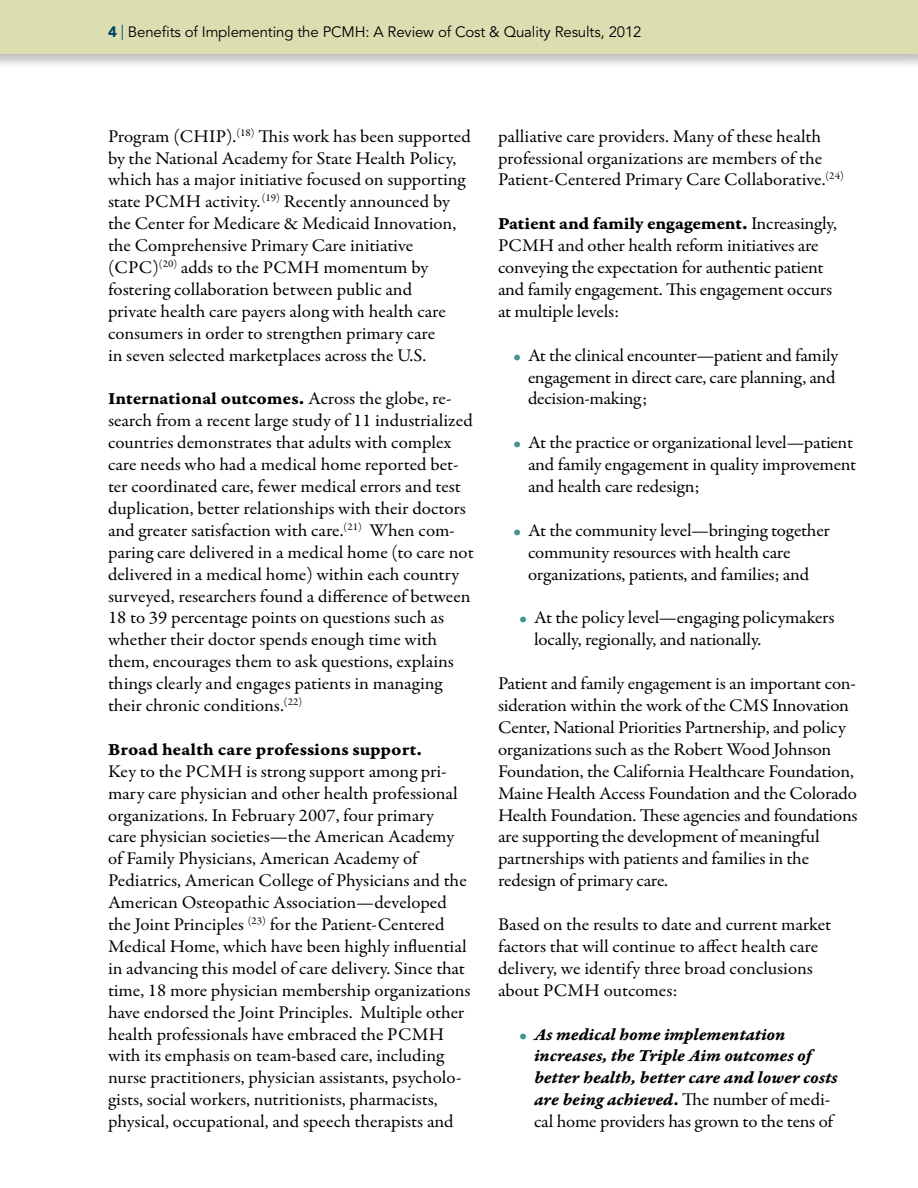
<style>
.page{position:relative;width:918px;height:1188px;background:#fff}
.page>*{position:absolute;margin:0;border:0;box-sizing:border-box;transform-origin:0 0}
.t1{font:18px/21.9px "Garamond Premr Pro";letter-spacing:-.005em;color:#000;scale:1.05 1}
.t2{font:18px/21.9px "Garamond Premr Pro Bd It Capt";letter-spacing:-.01em;color:#000;scale:1.05 1}
.t3{font:18px "Garamond Premr Pro Bd Capt";letter-spacing:-.005em;color:#000;scale:1.05 1}
.t4{font:15px "Avenir LT Std";letter-spacing:-.01em;color:#000}
.s1{font-weight:900;color:#004261}
.s2{color:#004261}
.s3{font-family:"Garamond Premr Pro"}
.s4{color:#429591}
.s5{font-family:"Garamond Premr Pro";color:#429591}
</style>
<div class="page">
<div style="left:0;top:0;width:918px;height:68px;background:#000;opacity:.25"></div>
<div style="left:0;top:0;width:918px;height:54px;background:#dcdeb1"></div>
<p class="t4" style="left:108px;top:23px;width:535px"><span class="s1">4</span> <span class="s2">|</span> Benefits of Implementing the PCMH: A Review of Cost &amp; Quality Results, 2012</p>
<p class="t1" style="left:108px;top:125px;width:347px">Program (CHIP).<sup>(18)</sup> This work has been supported by the National Academy for State Health Policy, which has a major initiative focused on supporting state PCMH activity.<sup>(19)</sup> Recently announced by the Center for Medicare &amp; Medicaid Innovation, the Comprehensive Primary Care initiative (CPC)<sup>(20)</sup> adds to the PCMH momentum by fostering collaboration between public and<br>private health care payers along with health care consumers in order to strengthen primary care<br>in seven selected marketplaces across the U.S.</p>
<p class="t3" style="left:108px;top:388px;width:329px">International outcomes. <span class="s3">Across the globe, re-</span></p>
<p class="t1" style="left:108px;top:410px;width:350px">search from a recent large study of 11 industrialized countries demonstrates that adults with complex care needs who had a medical home reported bet&shy;ter coordinated care, fewer medical errors and test duplication, better relationships with their doctors and greater satisfaction with care.<sup>(21)</sup> When com&shy;paring care delivered in a medical home (to care not delivered in a medical home) within each country surveyed, researchers found a difference of between 18 to 39 percentage points on questions such as whether their doctor spends enough time with them, encourages them to ask questions, explains things clearly and engages patients in managing their chronic conditions.<sup>(22)</sup></p>
<p class="t3" style="left:108px;top:739px;width:301px">Broad health care professions support.</p>
<p class="t1" style="left:108px;top:761px;width:347px">Key to the PCMH is strong support among pri&shy;mary care physician and other health professional organizations. In February 2007, four primary<br>care physician societies—the American Academy of Family Physicians, American Academy of Pediatrics, American College of Physicians and the American Osteopathic Association—developed the Joint Principles <sup>(23)</sup> for the Patient-Centered Medical Home, which have been highly influential in advancing this model of care delivery. Since that time, 18 more physician membership organizations have endorsed the Joint Principles. Multiple other health professionals have embraced the PCMH with its emphasis on team-based care, including nurse practitioners, physician assistants, psycholo&shy;gists, social workers, nutritionists, pharmacists, physical, occupational, and speech therapists and</p>
<p class="t1" style="left:498px;top:125px;width:331px">palliative care providers. Many of these health professional organizations are members of the<br>Patient-Centered Primary Care Collaborative.<sup>(24)</sup></p>
<p class="t3" style="left:498px;top:213px;width:324px">Patient and family engagement. <span class="s3">Increasingly,</span></p>
<p class="t1" style="left:498px;top:235px;width:320px">PCMH and other health reform initiatives are conveying the expectation for authentic patient and family engagement. This engagement occurs at multiple levels:</p>
<p class="t1" style="left:528px;top:344px;width:297px;text-indent:-15px"><span class="s4">•</span> At the clinical encounter—patient and family engagement in direct care, care planning, and decision-making;</p>
<p class="t1" style="left:528px;top:432px;width:314px;text-indent:-15px"><span class="s4">•</span> At the practice or organizational level—patient and family engagement in quality improvement and health care redesign;</p>
<p class="t1" style="left:528px;top:520px;width:289px;text-indent:-15px"><span class="s4">•</span> At the community level—bringing together community resources with health care organizations, patients, and families; and</p>
<p class="t1" style="left:534px;top:607px;width:288px;text-indent:-15px"><span class="s4">•</span> At the policy level—engaging policymakers locally, regionally, and nationally.</p>
<p class="t1" style="left:498px;top:673px;width:344px">Patient and family engagement is an important con&shy;sideration within the work of the CMS Innovation Center, National Priorities Partnership, and policy organizations such as the Robert Wood Johnson Foundation, the California Healthcare Foundation, Maine Health Access Foundation and the Colorado Health Foundation. These agencies and foundations are supporting the development of meaningful partnerships with patients and families in the redesign of primary care.</p>
<p class="t1" style="left:498px;top:914px;width:319px">Based on the results to date and current market factors that will continue to affect health care delivery, we identify three broad conclusions about PCMH outcomes:</p>
<p class="t2" style="left:534px;top:1024px;width:290px;text-indent:-15px"><span class="s5">•</span> As medical home implementation increases, the Triple Aim outcomes of better health, better care and lower costs are being achieved. <span class="s3">The number of medi-</span></p>
<p class="t1" style="left:534px;top:1111px;width:286px">cal home providers has grown to the tens of</p>
</div>
